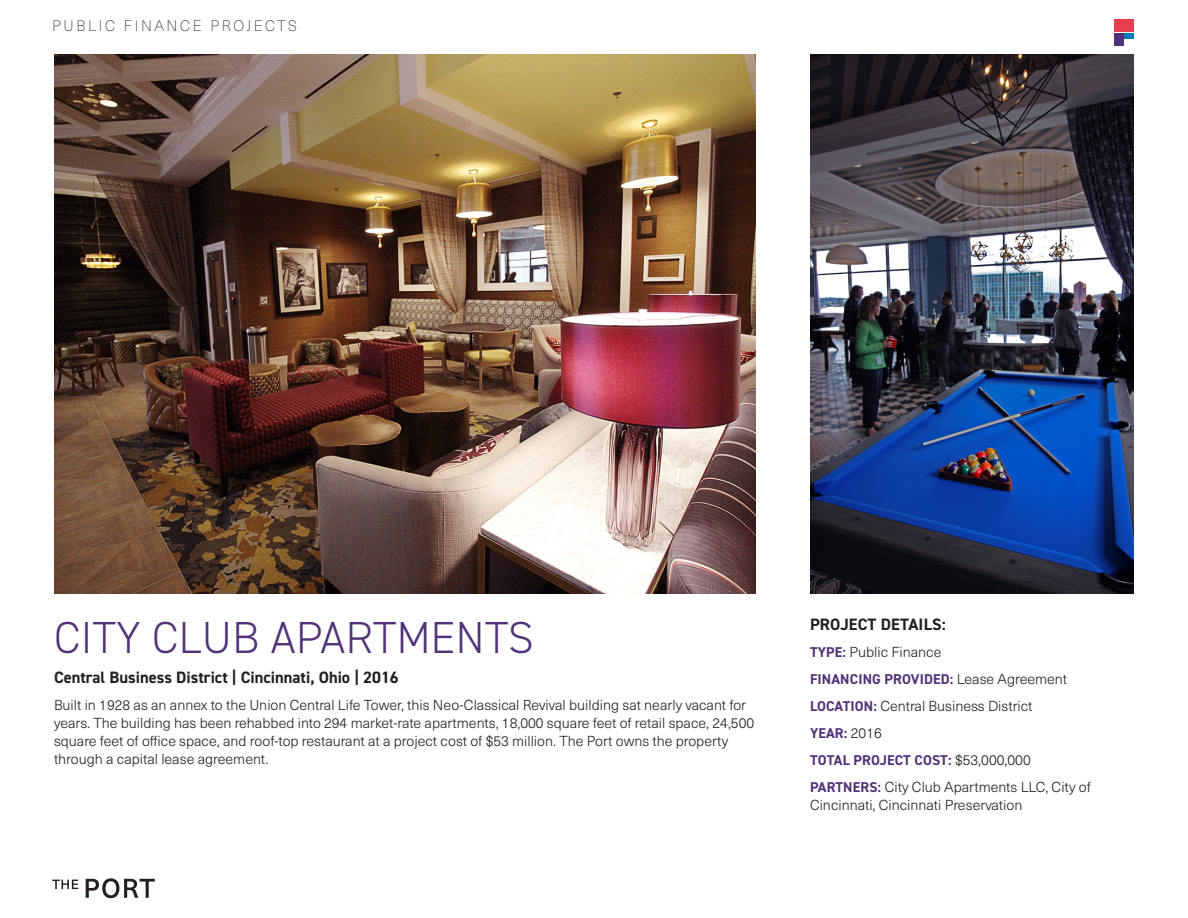
<style>
.page{position:relative;width:1188px;height:918px;background:#fff}
.page>*{position:absolute;margin:0;border:0;box-sizing:border-box;transform-origin:0 0}
.t1{font:300 45px "DIN2014";letter-spacing:.01em;color:#513279}
.Port_-_Caption{font:700 16.5px "DIN2014";color:#231f20}
.t2{font:100 15px "Neue Haas Unica W1 G";letter-spacing:.175em;color:#231f20}
.Port_-_Caption-2{font:300 14.25px/18px "Neue Haas Unica W1 G";color:#231f20}
.Port_-_Caption-3{font:700 14.25px "DIN2014";letter-spacing:.01em;color:#513279}
.s1{font-family:"DIN2014";font-weight:700;color:#513279}
.s2{font-family:"Neue Haas Unica W1 G";font-weight:300;color:#231f20}
</style>
<div class="page">
<div style="left:1125px;top:33px;width:9px;height:6px;background:#007bba"></div>
<div style="left:1114px;top:33px;width:10px;height:13px;background:#513279"></div>
<div style="left:1114px;top:20px;width:20px;height:12px;background:#e63d50"></div>
<svg style="left:86px;top:878px;width:69px;height:20px"></svg>
<svg style="left:52px;top:880px;width:26px;height:9px"></svg>
<img style="left:810px;top:54px;width:324px;height:540px">
<img style="left:54px;top:54px;width:702px;height:540px">
<p class="t2" style="left:52px;top:15px;width:246px">PUBLIC FINANCE PROJECTS</p>
<p class="t1" style="left:54px;top:610px;width:481px">CITY CLUB APARTMENTS</p>
<p class="Port_-_Caption" style="left:54px;top:666px;width:346px">Central Business District | Cincinnati, Ohio | 2016</p>
<p class="Port_-_Caption-2" style="left:54px;top:695px;width:702px">Built in 1928 as an annex to the Union Central Life Tower, this Neo-Classical Revival building sat nearly vacant for years. The building has been rehabbed into 294 market-rate apartments, 18,000 square feet of retail space, 24,500 square feet of office space, and roof-top restaurant at a project cost of $53 million. The Port owns the property through a capital lease agreement.</p>
<p class="Port_-_Caption" style="left:810px;top:614px;width:137px">PROJECT DETAILS:</p>
<p class="Port_-_Caption-2" style="left:810px;top:643px;width:133px"><span class="s1">TYPE:</span> Public Finance</p>
<p class="Port_-_Caption-3" style="left:810px;top:670px;width:258px">FINANCING PROVIDED: <span class="s2">Lease Agreement</span></p>
<p class="Port_-_Caption-2" style="left:810px;top:697px;width:224px"><span class="s1">LOCATION:</span> Central Business District</p>
<p class="Port_-_Caption-3" style="left:810px;top:724px;width:73px">YEAR: <span class="s2">2016</span></p>
<p class="Port_-_Caption-3" style="left:810px;top:751px;width:222px">TOTAL PROJECT COST: <span class="s2">$53,000,000</span></p>
<p class="Port_-_Caption-2" style="left:810px;top:778px;width:282px"><span class="s1">PARTNERS:</span> City Club Apartments LLC, City of<br>Cincinnati, Cincinnati Preservation</p>
</div>
